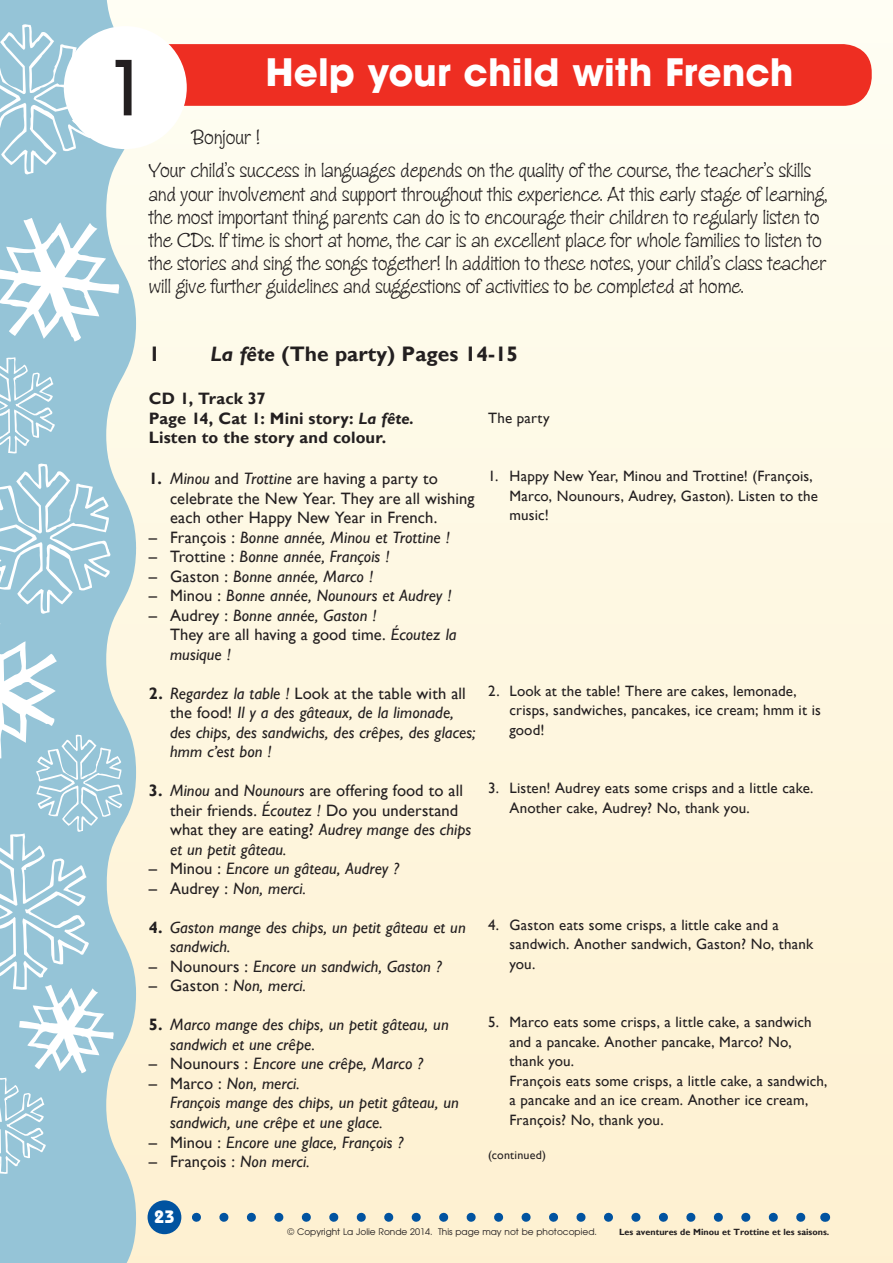
<style>
.page{position:relative;width:893px;height:1263px;background:#fff}
.page>*{position:absolute;margin:0;border:0;box-sizing:border-box;transform-origin:0 0}
.t1{font:500 75px "Avant Garde";color:#231f20}
.t2{font:700 37.5px "Avant Garde";color:#fff}
.t3{font:21px/23.1px "Zipty Do";color:#231f20}
.t4{font:700 21px "Gill Sans";color:#231f20}
.t5{font:700 18px "Bauhaus IT Cby BT";color:#fff}
.t6{font:italic 16.5px/19.5px "Gill Sans";letter-spacing:.005em;color:#231f20}
.t7{font:16.5px/19.5px "Gill Sans";letter-spacing:.005em;color:#231f20}
.t8{font:700 16.5px/19.5px "Gill Sans";letter-spacing:.005em;color:#231f20}
.t9{font:15px/19.5px "Gill Sans";letter-spacing:.01em;color:#231f20}
.t10{font:12px "Gill Sans";letter-spacing:.015em;color:#231f20}
.t11{font:9px "Avant Garde";color:#231f20}
.t12{font:700 9px "Gill Sans";color:#231f20}
.s1{font-family:"Gill Sans MT Std";font-style:italic}
.s2{font-weight:700}
.s3{font-style:italic}
.s4{font-style:normal}
.s5{font-weight:700;font-style:normal}
</style>
<div class="page">
<div style="left:0;top:0;width:893px;height:1263px;background:linear-gradient(to bottom,#fefef3,#fdf0d0)"></div>
<svg style="left:0;top:0;width:136px;height:1263px;background:#b1d2da"></svg>
<svg style="left:0;top:462px;width:112px;height:154px;background:#a7cedd"></svg>
<svg style="left:0;top:23px;width:96px;height:153px;background:#a7cedd"></svg>
<svg style="left:0;top:357px;width:55px;height:97px;background:#a8cfde"></svg>
<svg style="left:0;top:623px;width:124px;height:551px;background:#aacfdd"></svg>
<svg style="left:0;top:218px;width:120px;height:124px"></svg>
<svg style="left:196px;top:1213px;width:615px;height:9px;background:#bdc8c5"></svg>
<div style="left:148px;top:1200px;width:33px;height:34px;background:#0153a0;border-radius:50%"></div>
<div style="left:121px;top:44px;width:751px;height:62px;background:#ee2e22;border-radius:28px"></div>
<div style="left:64px;top:26px;width:123px;height:123px;background:#fff;border-radius:50%"></div>
<h1 class="t1" style="left:104px;top:42px;width:43px">1</h1>
<h2 class="t2" style="left:265px;top:48px;width:530px">Help your child with French</h2>
<p class="t3" style="left:149px;top:120px;width:664px;line-height:33.8px;text-indent:43px">Bonjour !<br>Your child’s success in languages depends on the quality of the course, the teacher’s skills</p>
<p class="t3" style="left:149px;top:182px;width:680px">and your involvement and support throughout this experience. At this early stage of learning, the most important thing parents can do is to encourage their children to regularly listen to the CDs. If time is short at home, the car is an excellent place for whole families to listen to the stories and sing the songs together! In addition to these notes, your child’s class teacher will give further guidelines and suggestions of activities to be completed at home.</p>
<p class="t4" style="left:149px;top:341px;width:13px">1</p>
<p class="t4" style="left:211px;top:341px;width:309px"><span class="s1">La fête</span> (The party) Pages 14-15</p>
<p class="t8" style="left:149px;top:389px;width:267px">CD 1, Track 37<br>Page 14, Cat 1: Mini story: <span class="s1">La fête.<br></span>Listen to the story and colour.</p>
<p class="t7" style="left:170px;top:469px;width:306px;text-indent:-21px"><span class="s2">1.</span> <span class="s3">Minou</span> and <span class="s3">Trottine</span> are having a party to celebrate the New Year. They are all wishing each other Happy New Year in French.</p>
<p class="t6" style="left:149px;top:527px;width:303px"><span class="s4">– François :</span> Bonne année, Minou et Trottine !</p>
<p class="t6" style="left:149px;top:547px;width:242px"><span class="s4">– Trottine :</span> Bonne année, François !</p>
<p class="t6" style="left:149px;top:566px;width:226px"><span class="s4">– Gaston :</span> Bonne année, Marco !</p>
<p class="t6" style="left:149px;top:586px;width:304px"><span class="s4">– Minou :</span> Bonne année, Nounours et Audrey !</p>
<p class="t6" style="left:170px;top:605px;width:288px;text-indent:-21px"><span class="s4">– Audrey :</span> Bonne année, Gaston !<br><span class="s4">They are all having a good time.</span> Écoutez la musique !</p>
<p class="t6" style="left:170px;top:683px;width:307px;text-indent:-21px"><span class="s5">2.</span> Regardez la table ! <span class="s4">Look at the table with all the food!</span> Il y a des gâteaux, de la limonade, des chips, des sandwichs, des crêpes, des glaces; hmm c’est bon !</p>
<p class="t7" style="left:170px;top:781px;width:303px;text-indent:-21px"><span class="s2">3.</span> <span class="s3">Minou</span> and <span class="s3">Nounours</span> are offering food to all their friends. <span class="s3">Écoutez !</span> Do you understand what they are eating? <span class="s3">Audrey mange des chips et un petit gâteau.</span></p>
<p class="t6" style="left:149px;top:859px;width:252px"><span class="s4">– Minou :</span> Encore un gâteau, Audrey ?</p>
<p class="t6" style="left:149px;top:878px;width:159px"><span class="s4">– Audrey :</span> Non, merci.</p>
<p class="t6" style="left:170px;top:917px;width:297px;text-indent:-21px"><span class="s5">4.</span> Gaston mange des chips, un petit gâteau et un sandwich.</p>
<p class="t6" style="left:149px;top:956px;width:294px"><span class="s4">– Nounours :</span> Encore un sandwich, Gaston ?</p>
<p class="t6" style="left:149px;top:976px;width:159px"><span class="s4">– Gaston :</span> Non, merci.</p>
<p class="t6" style="left:170px;top:1015px;width:280px;text-indent:-21px"><span class="s5">5.</span> Marco mange des chips, un petit gâteau, un sandwich et une crêpe.</p>
<p class="t6" style="left:149px;top:1054px;width:276px"><span class="s4">– Nounours :</span> Encore une crêpe, Marco ?</p>
<p class="t6" style="left:170px;top:1073px;width:290px;text-indent:-21px"><span class="s4">– Marco :</span> Non, merci.<br>François mange des chips, un petit gâteau, un sandwich, une crêpe et une glace.</p>
<p class="t6" style="left:149px;top:1132px;width:256px"><span class="s4">– Minou :</span> Encore une glace, François ?</p>
<p class="t7" style="left:149px;top:1151px;width:162px">– François : <span class="s3">Non merci.</span></p>
<p class="t9" style="left:488px;top:408px;width:63px">The party</p>
<p class="t9" style="left:509px;top:466px;width:310px;text-indent:-21px">1. Happy New Year, Minou and Trottine! (François,<br>Marco, Nounours, Audrey, Gaston). Listen to the music!</p>
<p class="t9" style="left:509px;top:681px;width:313px;text-indent:-21px">2. Look at the table! There are cakes, lemonade, crisps, sandwiches, pancakes, ice cream; hmm it is good!</p>
<p class="t9" style="left:509px;top:778px;width:305px;text-indent:-21px">3. Listen! Audrey eats some crisps and a little cake.<br>Another cake, Audrey? No, thank you.</p>
<p class="t9" style="left:509px;top:915px;width:305px;text-indent:-21px">4. Gaston eats some crisps, a little cake and a sandwich. Another sandwich, Gaston? No, thank you.</p>
<p class="t9" style="left:509px;top:1012px;width:320px;text-indent:-21px">5. Marco eats some crisps, a little cake, a sandwich and a pancake. Another pancake, Marco? No, thank you.<br>François eats some crisps, a little cake, a sandwich, a pancake and an ice cream. Another ice cream, François? No, thank you.</p>
<p class="t10" style="left:488px;top:1148px;width:59px">(continued)</p>
<p class="t5" style="left:154px;top:1206px;width:22px">23</p>
<p class="t11" style="left:288px;top:1226px;width:311px">© Copyright La Jolie Ronde 2014. This page may not be photocopied.</p>
<p class="t12" style="left:619px;top:1226px;width:212px">Les aventures de Minou et Trottine et les saisons.</p>
</div>
